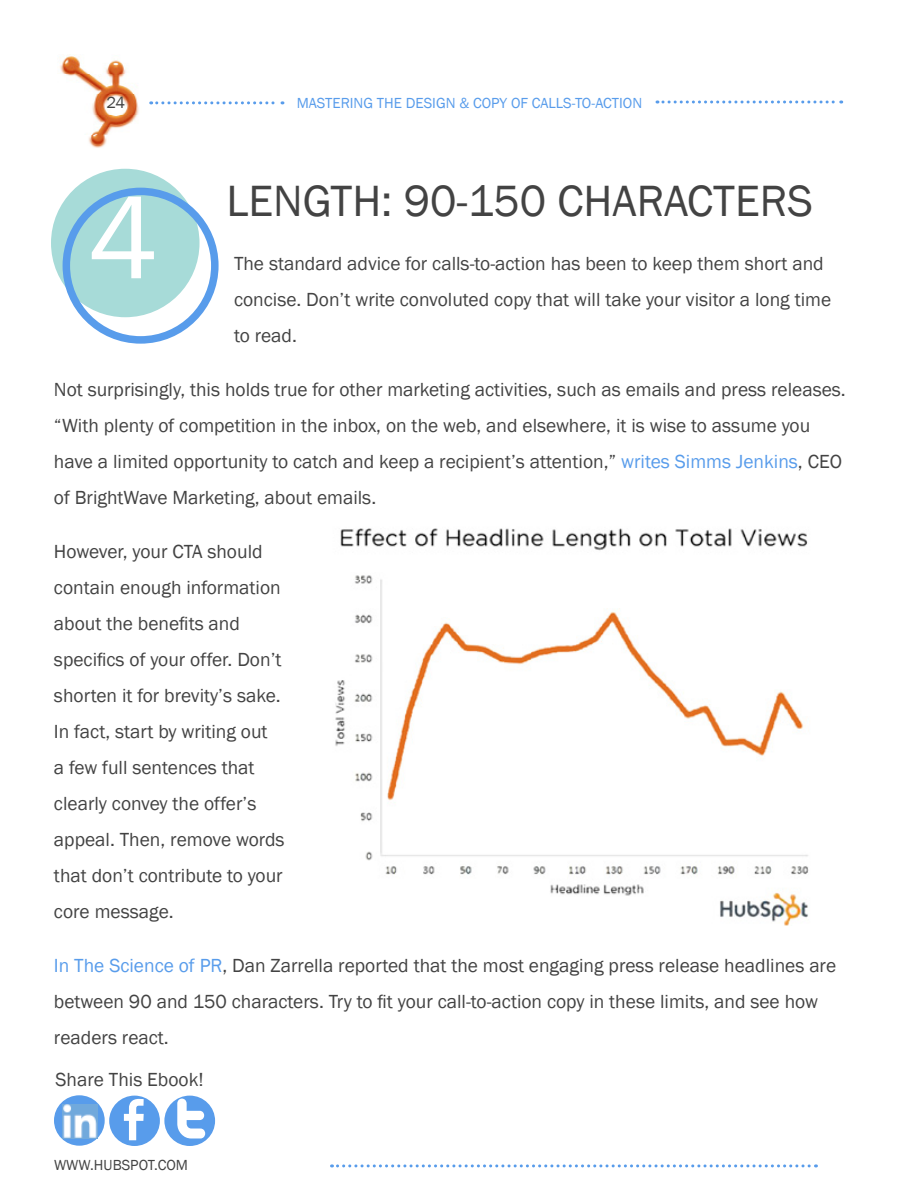
<style>
.page{position:relative;width:900px;height:1200px;background:#fff}
.page>*{position:absolute;margin:0;border:0;box-sizing:border-box;transform-origin:0 0}
.t1{font:120px "Franklin Gothic";color:#fff}
.t2{font:45px "Franklin Gothic";color:#434343}
.t3{font:19.5px/36px "Franklin Gothic";color:#434343}
.t4{font:16.5px "Franklin Gothic";color:#434343}
.t5{font:15px "Franklin Gothic";color:#589ceb}
.t6{font:15px "Franklin Gothic";color:#434343}
.s1{color:#589ceb}
</style>
<div class="page">
<svg style="left:151px;top:101px;width:132px;height:3px"></svg>
<img style="left:60px;top:54px;width:79px;height:94px">
<svg style="left:332px;top:1164px;width:484px;height:3px"></svg>
<svg style="left:657px;top:100px;width:185px;height:4px"></svg>
<div style="left:109px;top:1096px;width:51px;height:50px;background:#589ceb;border-radius:50%"></div>
<svg style="left:124px;top:1099px;width:20px;height:41px"></svg>
<div style="left:164px;top:1096px;width:51px;height:50px;background:#589ceb;border-radius:50%"></div>
<svg style="left:177px;top:1099px;width:28px;height:39px"></svg>
<svg style="left:54px;top:1095px;width:51px;height:51px"></svg>
<img style="left:62px;top:1104px;width:35px;height:34px">
<div style="left:51px;top:169px;width:149px;height:148px;background:#a7dbd8;border-radius:50%"></div>
<div style="left:63px;top:188px;width:156px;height:156px;border:8px solid #589ceb;border-radius:50%"></div>
<img style="left:335px;top:528px;width:474px;height:398px">
<p class="t4" style="left:106px;top:92px;width:20px">24</p>
<p class="t5" style="left:297px;top:94px;width:347px">mastering the design &amp; copy of calls-to-action</p>
<h1 class="t1" style="left:88px;top:164px;width:72px">4</h1>
<h2 class="t2" style="left:226px;top:173px;width:384px">len gth : 90-150 chara</h2>
<h2 class="t2" style="left:687px;top:173px;width:127px">cters</h2>
<p class="t3" style="left:234px;top:246px;width:599px">The standard advice for calls-to-action has been to keep them short and concise. Don’t write convoluted copy that will take your visitor a long time to read.</p>
<p class="t3" style="left:54px;top:372px;width:793px">Not surprisingly, this holds true for other marketing activities, such as emails and press releases. “With plenty of competition in the inbox, on the web, and elsewhere, it is wise to assume you have a limited opportunity to catch and keep a recipient’s attention,” <span class="s1">writes Simms Jenkins</span>, CEO<br>of BrightWave M arketing, about emails.</p>
<p class="t3" style="left:54px;top:534px;width:232px">However, your CTA should contain enough information about the benefits and specifics of your offer. Don’t shorten it for brevity’s sake.<br>I n fact, start by writing out<br>a few full sentences that clearly convey the offer’s appeal. Then, remove words that don’t contribute to your core message.</p>
<p class="t3" style="left:54px;top:948px;width:784px"><span class="s1">I n The Science of PR</span>, Dan Zarrella reported that the most engaging press release headlines are between 90 and 150 characters. Try to fit your call-to-action copy in these limits, and see how readers react.</p>
<p class="t3" style="left:56px;top:1062px;width:150px">Share This Ebook!</p>
<p class="t6" style="left:54px;top:1156px;width:136px">www.Hubspot.com</p>
</div>
